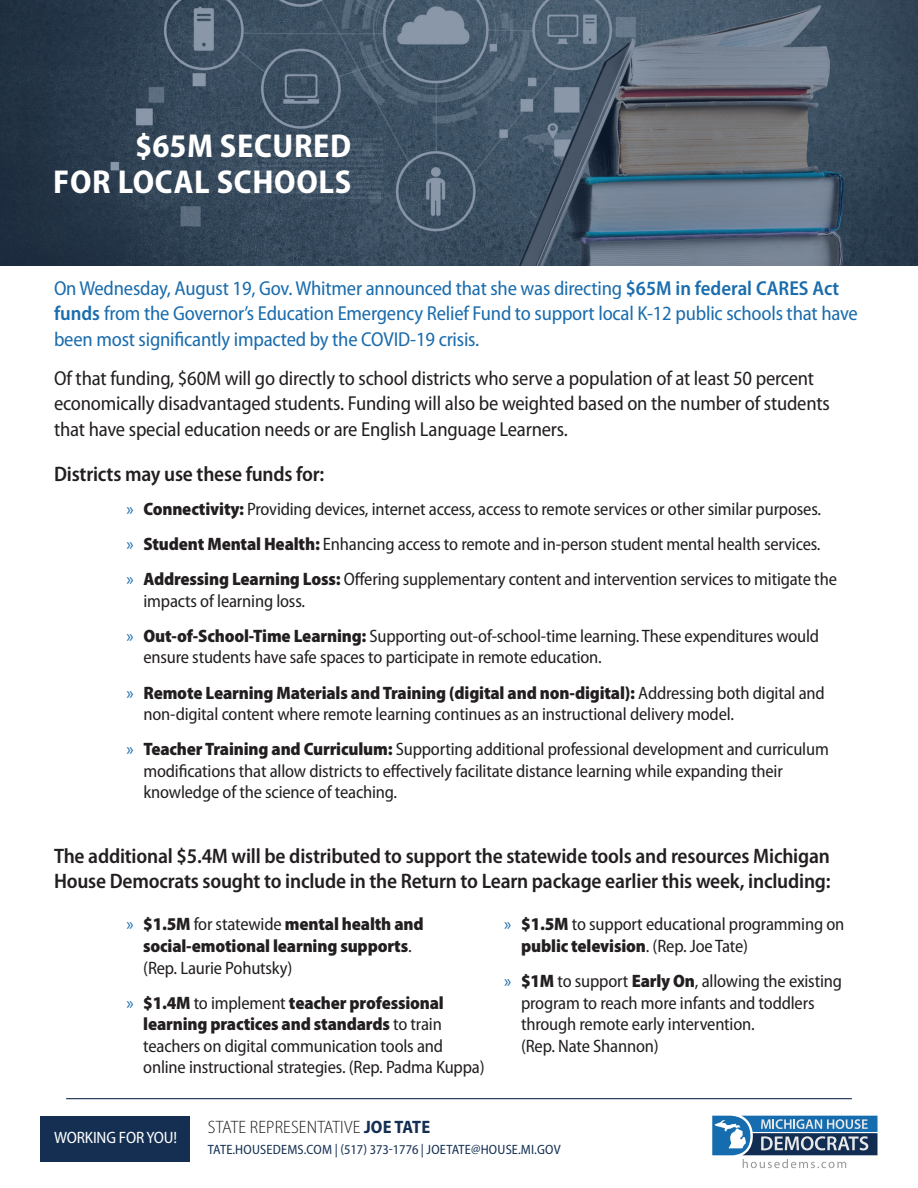
<style>
.page{position:relative;width:918px;height:1188px;background:#fff}
.page>*{position:absolute;margin:0;border:0;box-sizing:border-box;transform-origin:0 0}
.t1{font:700 semi-condensed 33.15px/36.2px "Myriad Pro";letter-spacing:.02em;color:#fff;text-align:right}
.t2{font:600 semi-condensed 21px/25.2px "Myriad Pro";letter-spacing:-.01em;color:#231f20}
.t3{font:semi-condensed 20.25px/25.5px "Myriad Pro";letter-spacing:-.01em;color:#231f20}
.t4{font:semi-condensed 20.25px/25.5px "Myriad Pro";letter-spacing:-.01em;color:#1a6cad}
.t5{font:semi-condensed 18px/21.6px "Myriad Pro";letter-spacing:-.01em;color:#231f20}
.t6{font:900 semi-condensed 18px/21.6px "Myriad Pro";letter-spacing:-.01em;color:#231f20}
.t7{font:300 semi-condensed 18px "Myriad Pro";letter-spacing:.01em;color:#231f20}
.t8{font:semi-condensed 16.5px "Myriad Pro";letter-spacing:-.01em;color:#fff}
.t9{font:semi-condensed 13.5px "Myriad Pro";letter-spacing:.015em;color:#142f52}
.s1{font-weight:600}
.s2{color:#1a6cad}
.s3{font-weight:900}
.s4{font-weight:400;color:#1a6cad}
.s5{font-weight:400}
.s6{font-weight:700;color:#142f52}
</style>
<div class="page">
<svg style="left:0;top:0;width:918px;height:266px;background:#456"></svg>
<div style="left:40px;top:1117px;width:150px;height:45px;background:#142f52"></div>
<hr style="left:66px;top:1098px;width:786px;height:1px;background:#142f52">
<svg style="left:712px;top:1116px;width:166px;height:52px"></svg>
<h1 class="t1" style="left:53px;top:128px;width:299px">$65M SECURED<br>FOR LOCAL SCHOOLS</h1>
<p class="t4" style="left:54px;top:275px;width:805px">On Wednesday, August 19, Gov. Whitmer announced that she was directing <span class="s1">$65M in federal CARES Act funds</span> from the Governor’s Education Emergency Relief Fund to support local K-12 public schools that have been most significantly impacted by the COVID-19 crisis.</p>
<p class="t3" style="left:54px;top:365px;width:777px">Of that funding, $60M will go directly to school districts who serve a population of at least 50 percent economically disadvantaged students. Funding will also be weighted based on the number of students that have special education needs or are English Language Learners.</p>
<p class="t2" style="left:54px;top:462px;width:272px">Districts may use these funds for:</p>
<p class="t5" style="left:126px;top:492px;width:712px;line-height:35.1px"><span class="s2">»</span> <span class="s3">Connectivity:</span> Providing devices, internet access, access to remote services or other similar purposes.<br><span class="s2">»</span> <span class="s3">Student Mental Health:</span> Enhancing access to remote and in-person student mental health services.<br><span class="s2">»</span> <span class="s3">Addressing Learning Loss:</span> Offering supplementary content and intervention services to mitigate the</p>
<p class="t5" style="left:126px;top:584px;width:694px;line-height:35.1px;text-indent:17px">impacts of learning loss.<br><span class="s2">»</span> <span class="s3">Out-of-School-Time Learning:</span> Supporting out-of-school-time learning. These expenditures would</p>
<p class="t5" style="left:126px;top:640px;width:700px;line-height:35.1px;text-indent:17px">ensure students have safe spaces to participate in remote education.<br><span class="s2">»</span> <span class="s3">Remote Learning Materials and Training (digital and non-digital):</span> Addressing both digital and</p>
<p class="t5" style="left:126px;top:697px;width:704px;line-height:35.1px;text-indent:17px">non-digital content where remote learning continues as an instructional delivery model.<br><span class="s2">»</span> <span class="s3">Teacher Training and Curriculum:</span> Supporting additional professional development and curriculum</p>
<p class="t5" style="left:143px;top:760px;width:641px">modifications that allow districts to effectively facilitate distance learning while expanding their knowledge of the science of teaching.</p>
<p class="t2" style="left:54px;top:844px;width:778px">The additional $5.4M will be distributed to support the statewide tools and resources Michigan<br>House Democrats sought to include in the Return to Learn package earlier this week, including:</p>
<p class="t6" style="left:143px;top:914px;width:282px;text-indent:-17px"><span class="s4">»</span> $1.5M <span class="s5">for statewide</span> mental health and social-emotional learning supports<span class="s5">. (Rep. Laurie Pohutsky)</span></p>
<p class="t5" style="left:143px;top:992px;width:343px;text-indent:-17px"><span class="s2">»</span> <span class="s3">$1.4M</span> to implement <span class="s3">teacher professional learning practices and standards</span> to train teachers on digital communication tools and online instructional strategies. (Rep. Padma Kuppa)</p>
<p class="t5" style="left:521px;top:914px;width:325px;text-indent:-17px"><span class="s2">»</span> <span class="s3">$1.5M</span> to support educational programming on <span class="s3">public television</span>. (Rep. Joe Tate)</p>
<p class="t5" style="left:521px;top:971px;width:322px;text-indent:-17px"><span class="s2">»</span> <span class="s3">$1M</span> to support <span class="s3">Early On</span>, allowing the existing program to reach more infants and toddlers through remote early intervention.<br>(Rep. Nate Shannon)</p>
<p class="t8" style="left:54px;top:1129px;width:125px">WORKING FOR YOU!</p>
<p class="t7" style="left:208px;top:1117px;width:224px">STATE REPRESENTATIVE <span class="s6">JOE TATE</span></p>
<p class="t9" style="left:208px;top:1142px;width:354px">TATE.HOUSEDEMS.COM | (517) 373-1776 | JOETATE@HOUSE.MI.GOV</p>
</div>
